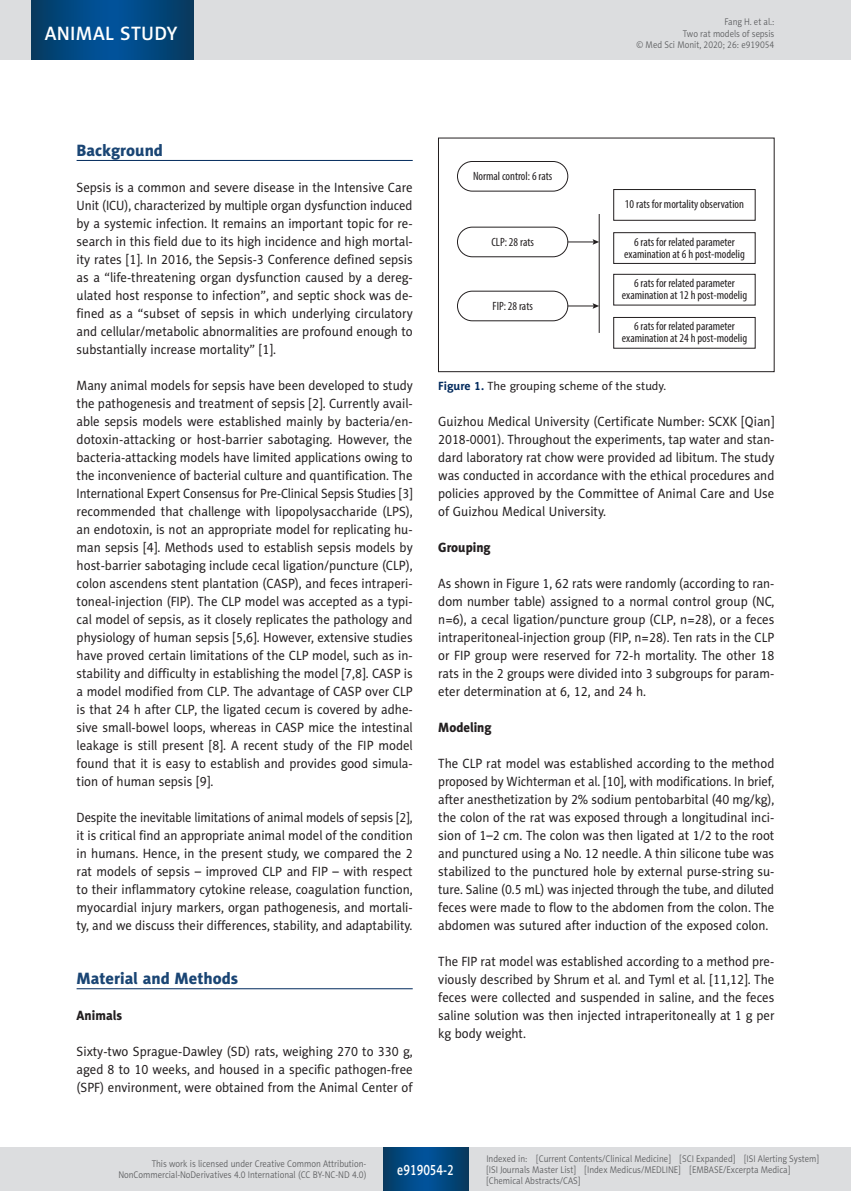
<style>
.page{position:relative;width:851px;height:1191px;background:#fff}
.page>*{position:absolute;margin:0;border:0;box-sizing:border-box;transform-origin:0 0}
.t1{font:19.5px "Naomi Sans EFN Medium";letter-spacing:.015em;color:#fff}
.MSM_Headline_1{font:16.5px "Naomi Sans EFN Heavy";color:#1a4574}
.MSM_e-PAGINA{font:15px "Naomi Sans EFN Medium";color:#fff;scale:.8 1}
.MSM_Body{font:13.5px/18px "Naomi Sans EFN";color:#231f20;text-align:justify;scale:.95 1}
.MSM_Body-2{font:13.5px/18px "Naomi Sans EFN";color:#231f20;text-align:justify;scale:.93 1}
.MSM_Body-3{font:13.5px/18px "Naomi Sans EFN";color:#231f20;text-align:justify;scale:.94 1}
.MSM_Headline_2{font:13.5px "Naomi Sans EFN Heavy";color:#231f20;scale:.95 1}
.t2{font:condensed 12px/12px "Myriad Pro";color:#231f20;text-align:center}
.MSM_Rycina_tytul{font:12px "Naomi Sans EFN";color:#231f20}
.MSM_pagina_sygnatura{font:9.75px/11.2px "Naomi Sans EFN Light";color:#57585a;scale:.9 1}
.MSM_pagina_zywa{font:9.75px/11.2px "Naomi Sans EFN Light";color:#57585a;text-align:right;scale:.9 1}
.s1{font-weight:700;color:#00295c}
</style>
<div class="page">
<hr style="left:77px;top:160px;width:335px;height:1px;background:#00295c">
<hr style="left:77px;top:988px;width:335px;height:1px;background:#00295c">
<div style="left:457px;top:161px;width:111px;height:30px;border:1px solid #231f20;border-radius:15px"></div>
<div style="left:457px;top:227px;width:111px;height:30px;border:1px solid #231f20;border-radius:15px"></div>
<div style="left:457px;top:291px;width:111px;height:30px;border:1px solid #231f20;border-radius:15px"></div>
<div style="left:613px;top:317px;width:142px;height:31px;border:1px solid #231f20"></div>
<div style="left:613px;top:274px;width:142px;height:31px;border:1px solid #231f20"></div>
<div style="left:613px;top:232px;width:142px;height:32px;border:1px solid #231f20"></div>
<div style="left:613px;top:189px;width:142px;height:32px;border:1px solid #231f20"></div>
<hr style="left:598px;top:214px;width:1px;height:119px;background:#231f20">
<svg style="left:567px;top:239px;width:32px;height:6px"></svg>
<svg style="left:567px;top:303px;width:32px;height:6px"></svg>
<div style="left:438px;top:138px;width:336px;height:234px;border:1px solid #231f20"></div>
<div style="left:0;top:1148px;width:850px;height:43px;background:#dcdddf"></div>
<div style="left:0;top:0;width:850px;height:60px;background:#dcdddf"></div>
<hr style="left:850px;top:0;width:1px;height:60px;background:#dcdddf">
<svg style="left:32px;top:0;width:161px;height:60px;background:#02477f"></svg>
<svg style="left:383px;top:1147px;width:85px;height:43px;background:#02477e"></svg>
<h1 class="t1" style="left:45px;top:22px;width:134px">ANIMAL STUDY</h1>
<p class="MSM_pagina_zywa" style="left:682px;top:16px;width:103px">Fang H. et al.:<br>Two rat models of sepsis</p>
<p class="MSM_pagina_sygnatura" style="left:636px;top:39px;width:154px">© Med Sci Monit, 2020; 26: e919054</p>
<p class="MSM_Headline_1" style="left:77px;top:140px;width:88px">Background</p>
<p class="MSM_Body" style="left:77px;top:178px;width:355px">Sepsis is a common and severe disease in the Intensive Care Unit (ICU), characterized by multiple organ dysfunction induced by a systemic infection. It remains an important topic for re&shy;search in this field due to its high incidence and high mortal&shy;ity rates [1]. In 2016, the Sepsis-3 Conference defined sepsis as a “life-threatening organ dysfunction caused by a dereg&shy;ulated host response to infection”, and septic shock was de&shy;fined as a “subset of sepsis in which underlying circulatory and cellular/metabolic abnormalities are profound enough to substantially increase mortality” [1].</p>
<p class="MSM_Body" style="left:77px;top:376px;width:355px">Many animal models for sepsis have been developed to study the pathogenesis and treatment of sepsis [2]. Currently avail&shy;able sepsis models were established mainly by bacteria/en&shy;dotoxin-attacking or host-barrier sabotaging. However, the bacteria-attacking models have limited applications owing to the inconvenience of bacterial culture and quantification. The International Expert Consensus for Pre-Clinical Sepsis Studies [3] recommended that challenge with lipopolysaccharide (LPS), an endotoxin, is not an appropriate model for replicating hu&shy;man sepsis [4]. Methods used to establish sepsis models by host-barrier sabotaging include cecal ligation/puncture (CLP), colon ascendens stent plantation (CASP), and feces intraperi&shy;toneal-injection (FIP). The CLP model was accepted as a typi&shy;cal model of sepsis, as it closely replicates the pathology and physiology of human sepsis [5,6]. However, extensive studies have proved certain limitations of the CLP model, such as in&shy;stability and difficulty in establishing the model [7,8]. CASP is a model modified from CLP. The advantage of CASP over CLP is that 24 h after CLP, the ligated cecum is covered by adhe&shy;sive small-bowel loops, whereas in CASP mice the intestinal leakage is still present [8]. A recent study of the FIP model found that it is easy to establish and provides good simula&shy;tion of human sepsis [9].</p>
<p class="MSM_Body-2" style="left:77px;top:808px;width:363px">Despite the inevitable limitations of animal models of sepsis [2], it is critical find an appropriate animal model of the condition in humans. Hence, in the present study, we compared the 2 rat models of sepsis – improved CLP and FIP – with respect to their inflammatory cytokine release, coagulation function, myocardial injury markers, organ pathogenesis, and mortali&shy;ty, and we discuss their differences, stability, and adaptability.</p>
<p class="MSM_Headline_1" style="left:77px;top:968px;width:163px">Material and Methods</p>
<p class="MSM_Headline_2" style="left:77px;top:1007px;width:49px">Animals</p>
<p class="MSM_Body" style="left:77px;top:1042px;width:355px">Sixty-two Sprague-Dawley (SD) rats, weighing 270 to 330 g, aged 8 to 10 weeks, and housed in a specific pathogen-free (SPF) environment, were obtained from the Animal Center of</p>
<p class="t2" style="left:473px;top:170px;width:81px">Normal control: 6 rats</p>
<p class="t2" style="left:491px;top:235px;width:44px">CLP: 28 rats</p>
<p class="t2" style="left:492px;top:299px;width:42px">FIP: 28 rats</p>
<p class="t2" style="left:625px;top:198px;width:120px">10 rats for mortality observation</p>
<p class="t2" style="left:624px;top:235px;width:122px">6 rats for related parameter examination at 6 h post-modelig</p>
<p class="t2" style="left:622px;top:277px;width:127px">6 rats for related parameter examination at 12 h post-modelig</p>
<p class="t2" style="left:622px;top:320px;width:127px">6 rats for related parameter examination at 24 h post-modelig</p>
<p class="MSM_Rycina_tytul" style="left:438px;top:379px;width:229px"><span class="s1">Figure 1.</span> The grouping scheme of the study.</p>
<p class="MSM_Body" style="left:438px;top:412px;width:355px">Guizhou Medical University (Certificate Number: SCXK [Qian] 2018-0001). Throughout the experiments, tap water and stan&shy;dard laboratory rat chow were provided ad libitum. The study was conducted in accordance with the ethical procedures and policies approved by the Committee of Animal Care and Use of Guizhou Medical University.</p>
<p class="MSM_Headline_2" style="left:438px;top:539px;width:57px">Grouping</p>
<p class="MSM_Body-3" style="left:438px;top:574px;width:359px">As shown in Figure 1, 62 rats were randomly (according to ran&shy;dom number table) assigned to a normal control group (NC, n=6), a cecal ligation/puncture group (CLP, n=28), or a feces intraperitoneal-injection group (FIP, n=28). Ten rats in the CLP or FIP group were reserved for 72-h mortality. The other 18 rats in the 2 groups were divided into 3 subgroups for param&shy;eter determination at 6, 12, and 24 h.</p>
<p class="MSM_Headline_2" style="left:438px;top:719px;width:58px">Modeling</p>
<p class="MSM_Body" style="left:438px;top:754px;width:355px">The CLP rat model was established according to the method proposed by Wichterman et al. [10], with modifications. In brief, after anesthetization by 2% sodium pentobarbital (40 mg/kg), the colon of the rat was exposed through a longitudinal inci&shy;sion of 1–2 cm. The colon was then ligated at 1/2 to the root and punctured using a No. 12 needle. A thin silicone tube was stabilized to the punctured hole by external purse-string su&shy;ture. Saline (0.5 mL) was injected through the tube, and diluted feces were made to flow to the abdomen from the colon. The abdomen was sutured after induction of the exposed colon.</p>
<p class="MSM_Body" style="left:438px;top:952px;width:355px">The FIP rat model was established according to a method pre&shy;viously described by Shrum et al. and Tyml et al. [11,12]. The feces were collected and suspended in saline, and the feces saline solution was then injected intraperitoneally at 1 g per kg body weight.</p>
<p class="MSM_pagina_sygnatura" style="left:118px;top:1158px;width:277px;text-align:right">This work is licensed under Creative Common Attribution-<br>NonCommercial-NoDerivatives 4.0 International (CC BY-NC-ND 4.0)</p>
<p class="MSM_e-PAGINA" style="left:397px;top:1160px;width:72px">e919054-2</p>
<p class="MSM_pagina_sygnatura" style="left:486px;top:1152px;width:371px">Indexed in: [Current Contents/Clinical Medicine] [SCI Expanded] [ISI Alerting System] [ISI Journals Master List] [Index Medicus/MEDLINE] [EMBASE/Excerpta Medica] [Chemical Abstracts/CAS]</p>
</div>
